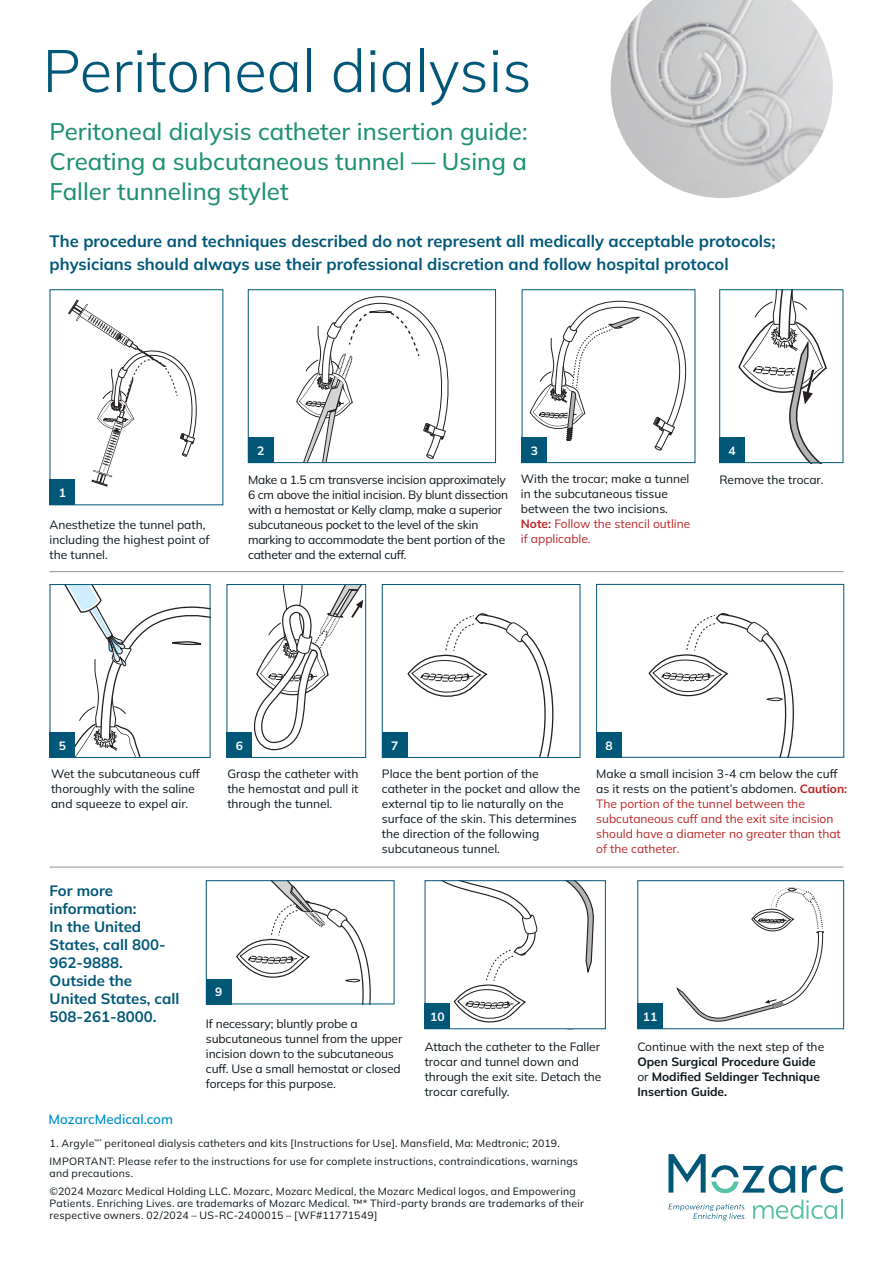
<style>
.page{position:relative;width:893px;height:1263px;background:#fff}
.page>*{position:absolute;margin:0;border:0;box-sizing:border-box;transform-origin:0 0}
.t1{font:300 59.7px "Mulish";color:#005778}
.t2{font:500 24px/30px "Mulish";color:#1e9174;text-align:justify}
.t3{font:700 16.5px/22.5px "Mulish";color:#005778}
.t4{font:700 15px/18px "Mulish";color:#005778}
.t5{font:600 13.5px "Mulish";color:#0092ca}
.t6{font:12px/15px "Mulish";color:#0a151b}
.t7{font:12px/15px "Mulish";letter-spacing:-.02em;color:#0a151b}
.t8{font:12px/15px "Mulish";color:#ba2625}
.t9{font:700 12px/15px "Mulish";color:#0a151b}
.t10{font:700 12px "Mulish";color:#fff}
.t11{font:10.5px/18.3px "Mulish";letter-spacing:.02em;color:#0a151b}
.s1{font-weight:700;color:#ba2625}
.s2{color:#ba2625}
.s3{color:#0a151b}
.s4{font-weight:700}
.s5{font-weight:400}
</style>
<div class="page">
<svg style="left:434px;top:882px;width:160px;height:148px"></svg>
<svg style="left:68px;top:299px;width:129px;height:188px"></svg>
<svg style="left:296px;top:296px;width:153px;height:165px"></svg>
<svg style="left:530px;top:300px;width:157px;height:151px"></svg>
<svg style="left:738px;top:291px;width:89px;height:170px"></svg>
<svg style="left:65px;top:586px;width:143px;height:170px"></svg>
<svg style="left:254px;top:585px;width:113px;height:166px"></svg>
<svg style="left:407px;top:613px;width:147px;height:143px"></svg>
<svg style="left:648px;top:613px;width:146px;height:143px"></svg>
<svg style="left:231px;top:882px;width:140px;height:120px"></svg>
<svg style="left:677px;top:887px;width:147px;height:135px"></svg>
<div style="left:248px;top:289px;width:248px;height:174px;border:1px solid #005778"></div>
<div style="left:206px;top:880px;width:188px;height:124px;border:1px solid #005778"></div>
<div style="left:425px;top:880px;width:181px;height:149px;border:1px solid #005778"></div>
<div style="left:637px;top:880px;width:207px;height:149px;border:1px solid #005778"></div>
<div style="left:382px;top:584px;width:198px;height:174px;border:1px solid #005778"></div>
<div style="left:596px;top:584px;width:248px;height:174px;border:1px solid #005778"></div>
<div style="left:719px;top:289px;width:124px;height:174px;border:1px solid #005778"></div>
<hr style="left:50px;top:867px;width:793px;height:1px;background:#8b9396">
<hr style="left:50px;top:571px;width:793px;height:1px;background:#8b9396">
<div style="left:50px;top:480px;width:25px;height:25px;background:#005778"></div>
<div style="left:248px;top:437px;width:25px;height:26px;background:#005778"></div>
<div style="left:425px;top:1004px;width:25px;height:25px;background:#005778"></div>
<div style="left:206px;top:979px;width:25px;height:25px;background:#005778"></div>
<div style="left:522px;top:437px;width:25px;height:26px;background:#005778"></div>
<div style="left:382px;top:732px;width:25px;height:26px;background:#005778"></div>
<div style="left:637px;top:1004px;width:26px;height:25px;background:#005778"></div>
<div style="left:719px;top:437px;width:26px;height:26px;background:#005778"></div>
<div style="left:596px;top:732px;width:26px;height:26px;background:#005778"></div>
<div style="left:50px;top:584px;width:160px;height:174px;border:1px solid #005778"></div>
<div style="left:227px;top:584px;width:139px;height:174px;border:1px solid #005778"></div>
<img style="left:611px;top:0;width:222px;height:198px">
<svg style="left:668px;top:1204px;width:78px;height:16px"></svg>
<svg style="left:753px;top:1199px;width:84px;height:20px"></svg>
<hr style="left:841px;top:1199px;width:2px;height:20px;background:#59c1a5">
<svg style="left:802px;top:1165px;width:41px;height:28px"></svg>
<svg style="left:668px;top:1154px;width:127px;height:39px"></svg>
<div style="left:50px;top:732px;width:25px;height:26px;background:#005778"></div>
<div style="left:227px;top:732px;width:25px;height:26px;background:#005778"></div>
<h1 class="t1" style="left:43px;top:30px;width:491px">Peritoneal dialysis</h1>
<h2 class="t2" style="left:50px;top:116px;width:479px">Peritoneal dialysis catheter insertion guide:<br>Creating a subcutaneous tunnel –– Using a Faller tunneling stylet</h2>
<h3 class="t3" style="left:50px;top:230px;width:727px">The procedure and techniques described do not represent all medically acceptable protocols; physicians should always use their professional discretion and follow hospital protocol</h3>
<p class="t10" style="left:59px;top:484px;width:9px">1</p>
<p class="t6" style="left:50px;top:517px;width:161px">Anesthetize the tunnel path, including the highest point of the tunnel.</p>
<p class="t10" style="left:257px;top:442px;width:9px">2</p>
<p class="t10" style="left:531px;top:442px;width:9px">3</p>
<p class="t10" style="left:728px;top:442px;width:9px">4</p>
<p class="t7" style="left:248px;top:472px;width:262px">Make a 1.5 cm transverse incision approximately 6 cm above the initial incision. By blunt dissection with a hemostat or Kelly clamp, make a superior subcutaneous pocket to the level of the skin marking to accommodate the bent portion of the catheter and the external cuff.</p>
<p class="t6" style="left:521px;top:471px;width:171px">With the trocar; make a tunnel in the subcutaneous tissue between the two incisions.<br><span class="s1">Note:</span> <span class="s2">Follow the stencil outline if applicable.</span></p>
<p class="t6" style="left:719px;top:472px;width:106px">Remove the trocar.</p>
<p class="t10" style="left:59px;top:737px;width:9px">5</p>
<p class="t10" style="left:236px;top:737px;width:9px">6</p>
<p class="t6" style="left:51px;top:766px;width:150px">Wet the subcutaneous cuff thoroughly with the saline and squeeze to expel air.</p>
<p class="t6" style="left:227px;top:766px;width:133px;text-align:justify">Grasp the catheter with the hemostat and pull it through the tunnel.</p>
<p class="t10" style="left:391px;top:737px;width:9px">7</p>
<p class="t10" style="left:605px;top:737px;width:9px">8</p>
<p class="t6" style="left:382px;top:766px;width:200px">Place the bent portion of the catheter in the pocket and allow the external tip to lie naturally on the surface of the skin. This determines the direction of the following subcutaneous tunnel.</p>
<p class="t8" style="left:596px;top:766px;width:253px"><span class="s3">Make a small incision 3-4 cm below the cuff as it rests on the patient’s abdomen.</span> <span class="s4">Caution:<br></span>The portion of the tunnel between the subcutaneous cuff and the exit site incision should have a diameter no greater than that of the catheter.</p>
<p class="t4" style="left:50px;top:881px;width:131px">For more information:<br>In the United<br>States, call 800-<br>962-9888.<br>Outside the<br>United States, call<br>508-261-8000.</p>
<p class="t5" style="left:49px;top:1110px;width:126px">MozarcMedical.com</p>
<p class="t10" style="left:215px;top:984px;width:9px">9</p>
<p class="t6" style="left:206px;top:1015px;width:198px">If necessary; bluntly probe a subcutaneous tunnel from the upper incision down to the subcutaneous cuff. Use a small hemostat or closed forceps for this purpose.</p>
<p class="t10" style="left:430px;top:1008px;width:16px">10</p>
<p class="t10" style="left:643px;top:1008px;width:16px">11</p>
<p class="t6" style="left:425px;top:1039px;width:178px">Attach the catheter to the Faller trocar and tunnel down and through the exit site. Detach the trocar carefully.</p>
<p class="t6" style="left:637px;top:1039px;width:188px">Continue with the next step of the</p>
<p class="t9" style="left:637px;top:1054px;width:184px">Open Surgical Procedure Guide <span class="s5">or</span> Modified Seldinger Technique<br>Insertion Guide.</p>
<p class="t11" style="left:50px;top:1133px;width:530px">1. Argyle<sup>™*</sup> peritoneal dialysis catheters and kits [Instructions for Use]. Mansfield, Ma: Medtronic; 2019.<br>IMPORTANT: Please refer to the instructions for use for complete instructions, contraindications, warnings</p>
<p class="t11" style="left:50px;top:1164px;width:528px">and precautions.<br>©2024 Mozarc Medical Holding LLC. Mozarc, Mozarc Medical, the Mozarc Medical logos, and Empowering</p>
<p class="t11" style="left:50px;top:1197px;width:536px;line-height:12px">Patients. Enriching Lives. are trademarks of Mozarc Medical. ™* Third-party brands are trademarks of their respective owners. 02/2024 – US-RC-2400015 – [WF#11771549]</p>
</div>
